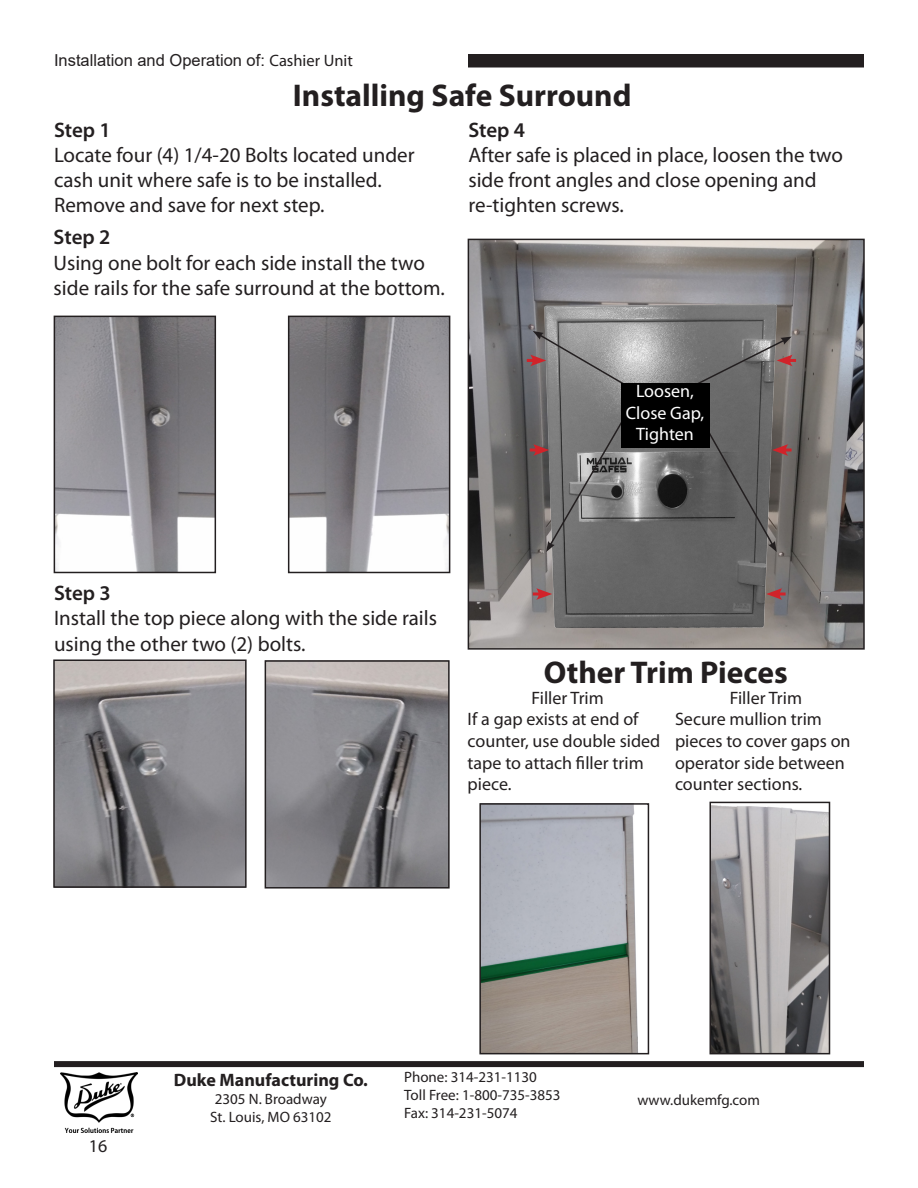
<style>
.page{position:relative;width:918px;height:1188px;background:#fff}
.page>*{position:absolute;margin:0;border:0;box-sizing:border-box;transform-origin:0 0}
.t1{font:700 31.5px "Myriad Pro";color:#231f20}
.t2{font:21px/25.2px "Myriad Pro";color:#231f20}
.t3{font:600 21px "Myriad Pro";letter-spacing:-.005em;color:#231f20}
.t4{font:18px/21.6px "Myriad Pro";color:#231f20}
.t5{font:18px "Myriad Pro";color:#fff}
.t6{font:700 18px "Myriad Pro";color:#231f20}
.t7{font:16.5px "Arial";color:#231f20}
.t8{font:15px/18px "Myriad Pro";color:#231f20;text-align:center}
.s1{font-family:"Myriad Pro"}
</style>
<div class="page">
<div style="left:468px;top:54px;width:396px;height:14px;background:#231f20"></div>
<img style="left:60px;top:1072px;width:78px;height:61px">
<div style="left:54px;top:1061px;width:810px;height:6px;background:#231f20"></div>
<img style="left:57px;top:319px;width:156px;height:251px">
<div style="left:54px;top:316px;width:162px;height:257px;border:2px solid #231f20"></div>
<img style="left:291px;top:319px;width:156px;height:251px">
<div style="left:288px;top:316px;width:162px;height:257px;border:2px solid #231f20"></div>
<img style="left:56px;top:662px;width:188px;height:223px">
<div style="left:53px;top:659px;width:194px;height:229px;border:2px solid #231f20"></div>
<img style="left:268px;top:663px;width:179px;height:223px">
<div style="left:265px;top:660px;width:185px;height:229px;border:2px solid #231f20"></div>
<img style="left:471px;top:242px;width:391px;height:405px">
<img style="left:542px;top:305px;width:240px;height:323px">
<div style="left:468px;top:239px;width:397px;height:411px;border:2px solid #231f20"></div>
<svg style="left:533px;top:588px;width:19px;height:12px"></svg>
<svg style="left:766px;top:588px;width:20px;height:12px"></svg>
<svg style="left:689px;top:337px;width:107px;height:52px;background:#767271"></svg>
<svg style="left:527px;top:331px;width:105px;height:59px;background:#939091"></svg>
<svg style="left:689px;top:398px;width:103px;height:154px;background:#646161"></svg>
<svg style="left:530px;top:398px;width:107px;height:154px;background:#777676"></svg>
<div style="left:621px;top:383px;width:89px;height:65px;background:#000"></div>
<img style="left:482px;top:806px;width:156px;height:245px">
<div style="left:479px;top:803px;width:170px;height:251px;border:2px solid #231f20"></div>
<img style="left:713px;top:805px;width:114px;height:246px">
<div style="left:710px;top:802px;width:120px;height:252px;border:2px solid #231f20"></div>
<p class="t7" style="left:54px;top:49px;width:300px">Installation and Operation of: <span class="s1">Cashier Unit</span></p>
<p class="t1" style="left:293px;top:75px;width:340px">Installing Safe Surround</p>
<p class="t3" style="left:54px;top:116px;width:58px">Step 1</p>
<p class="t2" style="left:54px;top:142px;width:362px">Locate four (4) 1/4-20 Bolts located under cash unit where safe is to be installed.</p>
<p class="t2" style="left:54px;top:192px;width:272px">Remove and save for next step.</p>
<p class="t3" style="left:54px;top:224px;width:58px">Step 2</p>
<p class="t2" style="left:54px;top:250px;width:393px">Using one bolt for each side install the two side rails for the safe surround at the bottom.</p>
<p class="t3" style="left:468px;top:116px;width:58px">Step 4</p>
<p class="t2" style="left:468px;top:142px;width:376px">After safe is placed in place, loosen the two side front angles and close opening and re-tighten screws.</p>
<p class="t5" style="left:636px;top:380px;width:59px">Loosen,</p>
<p class="t5" style="left:626px;top:401px;width:80px">Close Gap,</p>
<p class="t5" style="left:636px;top:423px;width:59px">Tighten</p>
<p class="t3" style="left:54px;top:580px;width:58px">Step 3</p>
<p class="t2" style="left:54px;top:605px;width:385px">Install the top piece along with the side rails using the other two (2) bolts.</p>
<p class="t1" style="left:544px;top:652px;width:245px">Other Trim Pieces</p>
<p class="t4" style="left:532px;top:687px;width:74px">Filler Trim</p>
<p class="t4" style="left:468px;top:708px;width:194px">If a gap exists at end of counter, use double sided tape to attach filler trim piece.</p>
<p class="t4" style="left:730px;top:687px;width:74px">Filler Trim</p>
<p class="t4" style="left:675px;top:708px;width:177px">Secure mullion trim pieces to cover gaps on operator side between counter sections.</p>
<p class="t4" style="left:89px;top:1135px;width:20px">16</p>
<p class="t6" style="left:174px;top:1068px;width:196px">Duke Manufacturing Co.</p>
<p class="t8" style="left:210px;top:1090px;width:123px">2305 N. Broadway<br>St. Louis, MO 63102</p>
<p class="t8" style="left:404px;top:1068px;width:158px;text-align:left">Phone: 314-231-1130<br>Toll Free: 1-800-735-3853<br>Fax: 314-231-5074</p>
<p class="t8" style="left:637px;top:1091px;width:124px">www.dukemfg.com</p>
</div>
